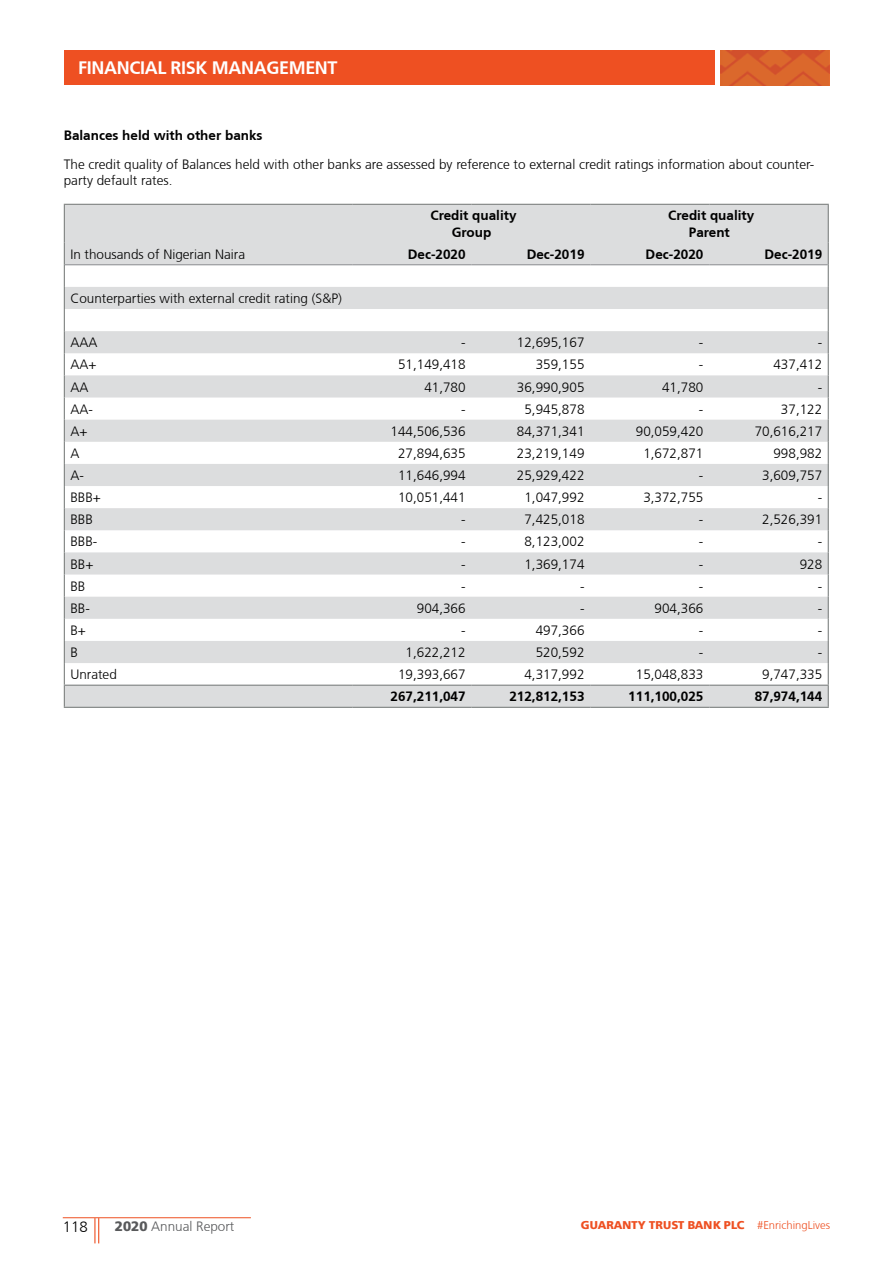
<style>
.page{position:relative;width:893px;height:1263px;background:#fff}
.page>*{position:absolute;margin:0;border:0;box-sizing:border-box;transform-origin:0 0}
.t1{font:700 18px "Frutiger CE";letter-spacing:-.02em;color:#fff}
.t2{font:300 15px "Frutiger CE";color:#000}
.t3{font:300 13.5px/16.2px "Frutiger CE";color:#000}
.t4{font:700 13.5px/16.2px "Frutiger CE";color:#000;text-align:center}
.t5{font:300 13.5px "Frutiger CE";color:#58595b}
.t6{font:900 11.25px "Frutiger BQ";color:#ee5022}
.s1{font-family:"Frutiger CE";font-weight:300}
.s2{font-family:"Frutiger BQ";font-weight:900}
</style>
<div class="page">
<svg style="left:94px;top:1218px;width:5px;height:25px"></svg>
<hr style="left:63px;top:1217px;width:188px;height:1px;background:#ee5022">
<div style="left:65px;top:205px;width:763px;height:59px;background:#dcddde"></div>
<svg style="left:65px;top:287px;width:763px;height:420px;fill:#dcddde"></svg>
<hr style="left:828px;top:205px;width:1px;height:38px;background:#7e8281">
<hr style="left:64px;top:685px;width:289px;height:1px;background:#7e8281">
<hr style="left:353px;top:685px;width:119px;height:1px;background:#7e8281">
<hr style="left:472px;top:685px;width:118px;height:1px;background:#7e8281">
<hr style="left:590px;top:685px;width:119px;height:1px;background:#7e8281">
<hr style="left:709px;top:685px;width:120px;height:1px;background:#7e8281">
<hr style="left:64px;top:204px;width:289px;height:1px;background:#7e8281">
<hr style="left:64px;top:205px;width:1px;height:38px;background:#7e8281">
<hr style="left:353px;top:204px;width:119px;height:1px;background:#7e8281">
<hr style="left:472px;top:204px;width:118px;height:1px;background:#7e8281">
<hr style="left:590px;top:204px;width:119px;height:1px;background:#7e8281">
<hr style="left:709px;top:204px;width:120px;height:1px;background:#7e8281">
<svg style="left:64px;top:243px;width:1px;height:464px"></svg>
<svg style="left:828px;top:243px;width:1px;height:464px"></svg>
<hr style="left:64px;top:707px;width:289px;height:1px;background:#7e8281">
<hr style="left:353px;top:707px;width:119px;height:1px;background:#7e8281">
<hr style="left:472px;top:707px;width:118px;height:1px;background:#7e8281">
<hr style="left:590px;top:707px;width:119px;height:1px;background:#7e8281">
<hr style="left:709px;top:707px;width:120px;height:1px;background:#7e8281">
<hr style="left:65px;top:264px;width:288px;height:1px;background:#939598">
<hr style="left:353px;top:264px;width:119px;height:1px;background:#939598">
<hr style="left:472px;top:264px;width:118px;height:1px;background:#939598">
<hr style="left:590px;top:264px;width:119px;height:1px;background:#939598">
<hr style="left:709px;top:264px;width:119px;height:1px;background:#939598">
<div style="left:64px;top:50px;width:650px;height:35px;background:#ee5022"></div>
<img style="left:721px;top:50px;width:108px;height:35px">
<h1 class="t1" style="left:78px;top:57px;width:261px">FINANCIAL RISK MANAGEMENT</h1>
<p class="t4" style="left:64px;top:127px;width:200px">Balances held with other banks</p>
<p class="t3" style="left:64px;top:156px;width:752px">The credit quality of Balances held with other banks are assessed by reference to external credit ratings information about counter&shy;party default rates.</p>
<p class="t4" style="left:430px;top:208px;width:88px">Credit quality<br>Group</p>
<p class="t4" style="left:668px;top:208px;width:88px">Credit quality<br>Parent</p>
<p class="t3" style="left:70px;top:246px;width:176px">In thousands of Nigerian Naira</p>
<p class="t4" style="left:408px;top:246px;width:59px">Dec-2020</p>
<p class="t4" style="left:527px;top:246px;width:59px">Dec-2019</p>
<p class="t4" style="left:646px;top:246px;width:59px">Dec-2020</p>
<p class="t4" style="left:764px;top:246px;width:59px">Dec-2019</p>
<p class="t3" style="left:70px;top:290px;width:273px">Counterparties with external credit rating (S&amp;P)</p>
<p class="t3" style="left:70px;top:334px;width:29px">AAA</p>
<p class="t3" style="left:461px;top:334px;width:6px">-</p>
<p class="t3" style="left:517px;top:334px;width:69px">12,695,167</p>
<p class="t3" style="left:699px;top:334px;width:6px">-</p>
<p class="t3" style="left:818px;top:334px;width:6px">-</p>
<p class="t3" style="left:70px;top:356px;width:28px">AA+</p>
<p class="t3" style="left:398px;top:356px;width:69px">51,149,418</p>
<p class="t3" style="left:536px;top:356px;width:50px">359,155</p>
<p class="t3" style="left:699px;top:356px;width:6px">-</p>
<p class="t3" style="left:773px;top:356px;width:50px">437,412</p>
<p class="t3" style="left:70px;top:379px;width:20px">AA</p>
<p class="t3" style="left:424px;top:379px;width:43px">41,780</p>
<p class="t3" style="left:517px;top:379px;width:69px">36,990,905</p>
<p class="t3" style="left:662px;top:379px;width:43px">41,780</p>
<p class="t3" style="left:818px;top:379px;width:6px">-</p>
<p class="t3" style="left:70px;top:401px;width:24px">AA-</p>
<p class="t3" style="left:461px;top:401px;width:6px">-</p>
<p class="t3" style="left:524px;top:401px;width:62px">5,945,878</p>
<p class="t3" style="left:699px;top:401px;width:6px">-</p>
<p class="t3" style="left:781px;top:401px;width:43px">37,122</p>
<p class="t3" style="left:70px;top:423px;width:19px">A+</p>
<p class="t3" style="left:391px;top:423px;width:77px">144,506,536</p>
<p class="t3" style="left:517px;top:423px;width:69px">84,371,341</p>
<p class="t3" style="left:636px;top:423px;width:69px">90,059,420</p>
<p class="t3" style="left:755px;top:423px;width:69px">70,616,217</p>
<p class="t3" style="left:70px;top:445px;width:11px">A</p>
<p class="t3" style="left:398px;top:445px;width:69px">27,894,635</p>
<p class="t3" style="left:517px;top:445px;width:69px">23,219,149</p>
<p class="t3" style="left:643px;top:445px;width:62px">1,672,871</p>
<p class="t3" style="left:773px;top:445px;width:50px">998,982</p>
<p class="t3" style="left:70px;top:467px;width:15px">A-</p>
<p class="t3" style="left:398px;top:467px;width:69px">11,646,994</p>
<p class="t3" style="left:517px;top:467px;width:69px">25,929,422</p>
<p class="t3" style="left:699px;top:467px;width:6px">-</p>
<p class="t3" style="left:762px;top:467px;width:62px">3,609,757</p>
<p class="t3" style="left:70px;top:489px;width:32px">BBB+</p>
<p class="t3" style="left:398px;top:489px;width:69px">10,051,441</p>
<p class="t3" style="left:524px;top:489px;width:62px">1,047,992</p>
<p class="t3" style="left:643px;top:489px;width:62px">3,372,755</p>
<p class="t3" style="left:818px;top:489px;width:6px">-</p>
<p class="t3" style="left:70px;top:511px;width:24px">BBB</p>
<p class="t3" style="left:461px;top:511px;width:6px">-</p>
<p class="t3" style="left:524px;top:511px;width:62px">7,425,018</p>
<p class="t3" style="left:699px;top:511px;width:6px">-</p>
<p class="t3" style="left:762px;top:511px;width:62px">2,526,391</p>
<p class="t3" style="left:70px;top:533px;width:29px">BBB-</p>
<p class="t3" style="left:461px;top:533px;width:6px">-</p>
<p class="t3" style="left:524px;top:533px;width:62px">8,123,002</p>
<p class="t3" style="left:699px;top:533px;width:6px">-</p>
<p class="t3" style="left:818px;top:533px;width:6px">-</p>
<p class="t3" style="left:70px;top:556px;width:25px">BB+</p>
<p class="t3" style="left:461px;top:556px;width:6px">-</p>
<p class="t3" style="left:524px;top:556px;width:62px">1,369,174</p>
<p class="t3" style="left:699px;top:556px;width:6px">-</p>
<p class="t3" style="left:800px;top:556px;width:24px">928</p>
<p class="t3" style="left:70px;top:578px;width:17px">BB</p>
<p class="t3" style="left:461px;top:578px;width:6px">-</p>
<p class="t3" style="left:580px;top:578px;width:6px">-</p>
<p class="t3" style="left:699px;top:578px;width:6px">-</p>
<p class="t3" style="left:818px;top:578px;width:6px">-</p>
<p class="t3" style="left:70px;top:600px;width:21px">BB-</p>
<p class="t3" style="left:417px;top:600px;width:50px">904,366</p>
<p class="t3" style="left:580px;top:600px;width:6px">-</p>
<p class="t3" style="left:655px;top:600px;width:50px">904,366</p>
<p class="t3" style="left:818px;top:600px;width:6px">-</p>
<p class="t3" style="left:70px;top:622px;width:17px">B+</p>
<p class="t3" style="left:461px;top:622px;width:6px">-</p>
<p class="t3" style="left:536px;top:622px;width:50px">497,366</p>
<p class="t3" style="left:699px;top:622px;width:6px">-</p>
<p class="t3" style="left:818px;top:622px;width:6px">-</p>
<p class="t3" style="left:70px;top:644px;width:9px">B</p>
<p class="t3" style="left:406px;top:644px;width:62px">1,622,212</p>
<p class="t3" style="left:536px;top:644px;width:50px">520,592</p>
<p class="t3" style="left:699px;top:644px;width:6px">-</p>
<p class="t3" style="left:818px;top:644px;width:6px">-</p>
<p class="t3" style="left:70px;top:666px;width:48px">Unrated</p>
<p class="t3" style="left:398px;top:666px;width:69px">19,393,667</p>
<p class="t3" style="left:524px;top:666px;width:62px">4,317,992</p>
<p class="t3" style="left:636px;top:666px;width:69px">15,048,833</p>
<p class="t3" style="left:762px;top:666px;width:62px">9,747,335</p>
<p class="t4" style="left:391px;top:688px;width:77px">267,211,047</p>
<p class="t4" style="left:509px;top:688px;width:77px">212,812,153</p>
<p class="t4" style="left:628px;top:688px;width:77px">111,100,025</p>
<p class="t4" style="left:755px;top:688px;width:69px">87,974,144</p>
<p class="t2" style="left:63px;top:1218px;width:27px">118</p>
<p class="t6" style="left:581px;top:1218px;width:251px">GUARANTY TRUST BANK PLC <span class="s1">#EnrichingLives</span></p>
<p class="t5" style="left:115px;top:1218px;width:121px"><span class="s2">2020</span> Annual Report</p>
</div>
